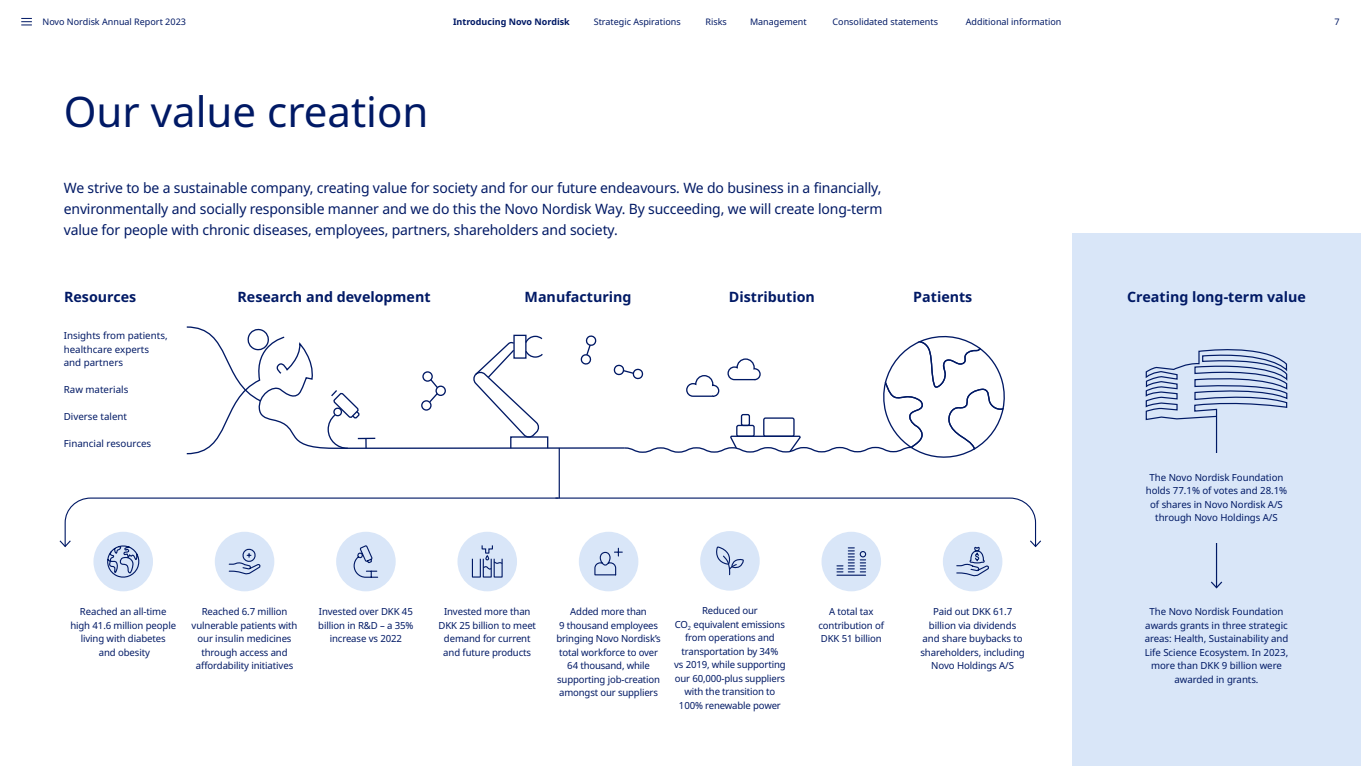
<style>
.page{position:relative;width:1361px;height:766px;background:#fff}
.page>*{position:absolute;margin:0;border:0;box-sizing:border-box;transform-origin:0 0}
.t1{font:42px "Apis";color:#001965}
.t2{font:14.25px/21px "Apis";letter-spacing:-.01em;color:#001965;text-align:justify}
.t3{font:700 14.25px "Apis";color:#001965}
.t4{font:9.75px/13.5px "Apis";letter-spacing:-.01em;color:#001965;text-align:center}
.t5{font:9px "Apis";color:#001965}
.t6{font:700 9px "Apis";color:#001965}
</style>
<div class="page">
<div style="left:1072px;top:234px;width:289px;height:531px;background:#d9e6f8"></div>
<div style="left:700px;top:531px;width:60px;height:59px;background:#d9e6f8;border-radius:50%"></div>
<div style="left:457px;top:531px;width:60px;height:60px;background:#d9e6f8;border-radius:50%"></div>
<div style="left:579px;top:531px;width:59px;height:60px;background:#d9e6f8;border-radius:50%"></div>
<div style="left:821px;top:531px;width:60px;height:60px;background:#d9e6f8;border-radius:50%"></div>
<div style="left:943px;top:531px;width:59px;height:60px;background:#d9e6f8;border-radius:50%"></div>
<div style="left:336px;top:531px;width:60px;height:60px;background:#d9e6f8;border-radius:50%"></div>
<div style="left:93px;top:531px;width:60px;height:60px;background:#d9e6f8;border-radius:50%"></div>
<svg style="left:186px;top:326px;width:819px;height:135px"></svg>
<svg style="left:1145px;top:349px;width:143px;height:240px"></svg>
<hr style="left:559px;top:448px;width:1px;height:50px;background:#001965">
<div style="left:1134px;top:453px;width:165px;height:90px;background:#d9e6f8"></div>
<div style="left:215px;top:531px;width:59px;height:60px;background:#d9e6f8;border-radius:50%"></div>
<svg style="left:59px;top:497px;width:982px;height:82px"></svg>
<svg style="left:21px;top:18px;width:11px;height:8px"></svg>
<p class="t5" style="left:43px;top:15px;width:145px">Novo Nordisk Annual Report 2023</p>
<p class="t6" style="left:453px;top:15px;width:118px">Introducing Novo Nordisk</p>
<p class="t5" style="left:594px;top:15px;width:89px">Strategic Aspirations</p>
<p class="t5" style="left:705px;top:15px;width:23px">Risks</p>
<p class="t5" style="left:750px;top:15px;width:58px">Management</p>
<p class="t5" style="left:832px;top:15px;width:107px">Consolidated statements</p>
<p class="t5" style="left:966px;top:15px;width:97px">Additional information</p>
<p class="t5" style="left:1334px;top:15px;width:7px">7</p>
<h1 class="t1" style="left:64px;top:82px;width:366px">Our value creation</h1>
<p class="t2" style="left:64px;top:177px;width:820px">We strive to be a sustainable company, creating value for society and for our future endeavours. We do business in a financially, environmentally and socially responsible manner and we do this the Novo Nordisk Way. By succeeding, we will create long-term value for people with chronic diseases, employees, partners, shareholders and society.</p>
<h2 class="t3" style="left:64px;top:286px;width:74px">Resources</h2>
<h2 class="t3" style="left:237px;top:286px;width:195px">Research and development</h2>
<h2 class="t3" style="left:524px;top:286px;width:108px">Manufacturing</h2>
<h2 class="t3" style="left:729px;top:286px;width:88px">Distribution</h2>
<h2 class="t3" style="left:913px;top:286px;width:61px">Patients</h2>
<p class="t4" style="left:64px;top:329px;width:105px;text-align:left">Insights from patients, healthcare experts and partners</p>
<p class="t4" style="left:64px;top:383px;width:66px">Raw materials</p>
<p class="t4" style="left:64px;top:410px;width:65px">Diverse talent</p>
<p class="t4" style="left:64px;top:437px;width:89px">Financial resources</p>
<p class="t4" style="left:70px;top:605px;width:107px">Reached an all-time high 41.6 million people living with diabetes<br>and obesity</p>
<p class="t4" style="left:192px;top:604px;width:107px">Reached 6.7 million vulnerable patients with our insulin medicines through access and affordability initiatives</p>
<p class="t4" style="left:318px;top:604px;width:97px">Invested over DKK 45 billion in R&amp;D – a 35% increase vs 2022</p>
<p class="t4" style="left:674px;top:604px;width:113px">Reduced our<br>CO<sub>2</sub> equivalent emissions from operations and transportation by 34%<br>vs 2019, while supporting our 60,000-plus suppliers with the transition to<br>100% renewable power</p>
<p class="t4" style="left:438px;top:604px;width:99px">Invested more than<br>DKK 25 billion to meet demand for current and future products</p>
<p class="t4" style="left:556px;top:604px;width:106px">Added more than<br>9 thousand employees bringing Novo Nordisk’s total workforce to over<br>64 thousand, while supporting job-creation amongst our suppliers</p>
<p class="t4" style="left:818px;top:604px;width:67px">A total tax contribution of<br>DKK 51 billion</p>
<p class="t4" style="left:920px;top:604px;width:106px">Paid out DKK 61.7 billion via dividends and share buybacks to shareholders, including<br>Novo Holdings A/S</p>
<h2 class="t3" style="left:1127px;top:286px;width:180px">Creating long-term value</h2>
<p class="t4" style="left:1145px;top:470px;width:143px">The Novo Nordisk Foundation holds 77.1% of votes and 28.1% of shares in Novo Nordisk A/S through Novo Holdings A/S</p>
<p class="t4" style="left:1144px;top:604px;width:145px">The Novo Nordisk Foundation awards grants in three strategic areas: Health, Sustainability and<br>Life Science Ecosystem. In 2023, more than DKK 9 billion were awarded in grants.</p>
</div>
